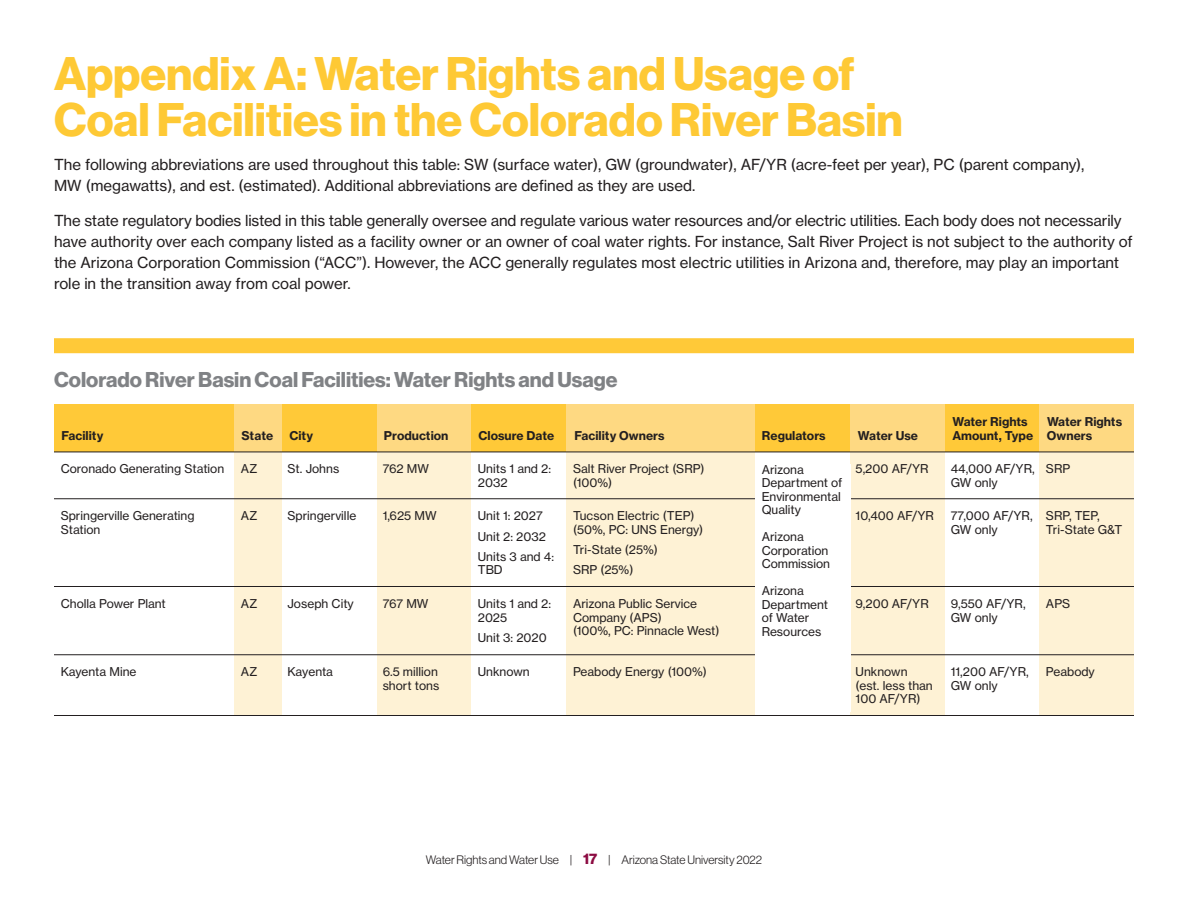
<style>
.page{position:relative;width:1188px;height:918px;background:#fff}
.page>*{position:absolute;margin:0;border:0;box-sizing:border-box;transform-origin:0 0}
.t1{font:46.05px/46px "N Haas Grotesk DS Pro 75 Bd";color:#fec935}
.t2{font:21px "N Haas Grotesk DS Pro 75 Bd";color:#808285}
.t3{font:15px/21px "N Haas Grotesk TX Pro 55 Rg";color:#231f20}
.t4{font:12px/13.5px "N Haas Grotesk TX Pro 55 Rg";color:#231f20}
.t5{font:12px "N Haas Grotesk TX Pro 75 Bd";color:#231f20}
.t6{font:12px "N Haas Grotesk DS Pro 45 Lt";color:#231f20}
.s1{font-family:"N Haas Grotesk DS Pro 75 Bd";font-size:15px;color:#8c0b42}
</style>
<div class="page">
<div style="left:234px;top:451px;width:48px;height:265px;background:#fef2d5"></div>
<div style="left:377px;top:451px;width:94px;height:264px;background:#fef2d5"></div>
<div style="left:566px;top:451px;width:189px;height:265px;background:#fef2d5"></div>
<div style="left:850px;top:451px;width:95px;height:265px;background:#fef2d5"></div>
<div style="left:1040px;top:451px;width:94px;height:265px;background:#fef2d5"></div>
<div style="left:54px;top:405px;width:1080px;height:47px;background:#ffc938"></div>
<div style="left:54px;top:338px;width:1080px;height:15px;background:#ffc938"></div>
<hr style="left:54px;top:498px;width:1080px;height:1px;background:#231f20">
<hr style="left:54px;top:586px;width:1080px;height:1px;background:#231f20">
<hr style="left:54px;top:654px;width:1080px;height:1px;background:#231f20">
<hr style="left:54px;top:715px;width:1080px;height:1px;background:#231f20">
<div style="left:755px;top:464px;width:95px;height:248px;background:#fff"></div>
<div style="left:234px;top:405px;width:48px;height:47px;background:#fed982"></div>
<div style="left:377px;top:405px;width:94px;height:47px;background:#fed982"></div>
<div style="left:566px;top:405px;width:189px;height:47px;background:#fed982"></div>
<div style="left:850px;top:405px;width:95px;height:47px;background:#fed982"></div>
<div style="left:1040px;top:405px;width:94px;height:47px;background:#fed982"></div>
<hr style="left:54px;top:452px;width:1080px;height:1px;background:#231f20">
<h1 class="t1" style="left:54px;top:51px;width:850px">Appendix A: Water Rights and Usage of<br>Coal Facilities in the Colorado River Basin</h1>
<p class="t3" style="left:54px;top:154px;width:1032px">The following abbreviations are used throughout this table: SW (surface water), GW (groundwater), AF/YR (acre-feet per year), PC (parent company),<br>MW (megawatts), and est. (estimated). Additional abbreviations are defined as they are used.</p>
<p class="t3" style="left:54px;top:210px;width:1080px">The state regulatory bodies listed in this table generally oversee and regulate various water resources and/or electric utilities. Each body does not necessarily have authority over each company listed as a facility owner or an owner of coal water rights. For instance, Salt River Project is not subject to the authority of the Arizona Corporation Commission (“ACC”). However, the ACC generally regulates most electric utilities in Arizona and, therefore, may play an important role in the transition away from coal power.</p>
<h2 class="t2" style="left:54px;top:367px;width:565px">Colorado River Basin Coal Facilities: Water Rights and Usage</h2>
<p class="t5" style="left:952px;top:414px;width:77px">Water Rights</p>
<p class="t5" style="left:1047px;top:414px;width:77px">Water Rights</p>
<p class="t5" style="left:61px;top:428px;width:43px">Facility</p>
<p class="t5" style="left:241px;top:428px;width:33px">State</p>
<p class="t5" style="left:289px;top:428px;width:25px">City</p>
<p class="t5" style="left:384px;top:428px;width:66px">Production</p>
<p class="t5" style="left:478px;top:428px;width:77px">Closure Date</p>
<p class="t5" style="left:574px;top:428px;width:92px">Facility Owners</p>
<p class="t5" style="left:762px;top:428px;width:65px">Regulators</p>
<p class="t5" style="left:858px;top:428px;width:62px">Water Use</p>
<p class="t5" style="left:952px;top:428px;width:141px">Amount, Type Owners</p>
<p class="t4" style="left:61px;top:462px;width:165px">Coronado Generating Station</p>
<p class="t4" style="left:61px;top:509px;width:135px">Springerville Generating<br>Station</p>
<p class="t4" style="left:241px;top:462px;width:18px">AZ</p>
<p class="t4" style="left:241px;top:509px;width:18px">AZ</p>
<p class="t4" style="left:288px;top:462px;width:53px">St. Johns</p>
<p class="t4" style="left:288px;top:509px;width:70px">Springerville</p>
<p class="t4" style="left:383px;top:462px;width:48px">762 MW</p>
<p class="t4" style="left:383px;top:509px;width:55px">1,625 MW</p>
<p class="t4" style="left:61px;top:597px;width:107px">Cholla Power Plant</p>
<p class="t4" style="left:241px;top:597px;width:18px">AZ</p>
<p class="t4" style="left:288px;top:597px;width:68px">Joseph City</p>
<p class="t4" style="left:383px;top:597px;width:47px">767 MW</p>
<p class="t4" style="left:61px;top:665px;width:77px">Kayenta Mine</p>
<p class="t4" style="left:241px;top:665px;width:18px">AZ</p>
<p class="t4" style="left:288px;top:665px;width:47px">Kayenta</p>
<p class="t4" style="left:383px;top:665px;width:58px">6.5 million short tons</p>
<p class="t4" style="left:478px;top:462px;width:75px">Units 1 and 2:<br>2032</p>
<p class="t4" style="left:478px;top:506px;width:78px;line-height:20.2px">Unit 1: 2027<br>Unit 2: 2032<br>Units 3 and 4:</p>
<p class="t4" style="left:478px;top:563px;width:26px">TBD</p>
<p class="t4" style="left:478px;top:597px;width:75px">Units 1 and 2:<br>2025</p>
<p class="t4" style="left:478px;top:631px;width:70px">Unit 3: 2020</p>
<p class="t4" style="left:478px;top:664px;width:53px">Unknown</p>
<p class="t4" style="left:573px;top:462px;width:133px">Salt River Project (SRP) (100%)</p>
<p class="t4" style="left:573px;top:509px;width:132px">Tucson Electric (TEP) (50%, PC: UNS Energy)</p>
<p class="t4" style="left:573px;top:540px;width:86px;line-height:20.2px">Tri-State (25%)<br>SRP (25%)</p>
<p class="t4" style="left:573px;top:597px;width:148px">Arizona Public Service<br>Company (APS)<br>(100%, PC: Pinnacle West)</p>
<p class="t4" style="left:573px;top:665px;width:136px">Peabody Energy (100%)</p>
<p class="t4" style="left:762px;top:463px;width:82px">Arizona<br>Department of<br>Environmental<br>Quality</p>
<p class="t4" style="left:762px;top:530px;width:70px">Arizona<br>Corporation<br>Commission</p>
<p class="t4" style="left:762px;top:584px;width:68px">Arizona<br>Department of Water<br>Resources</p>
<p class="t4" style="left:856px;top:462px;width:74px">5,200 AF/YR</p>
<p class="t4" style="left:856px;top:509px;width:80px">10,400 AF/YR</p>
<p class="t4" style="left:856px;top:597px;width:75px">9,200 AF/YR</p>
<p class="t4" style="left:856px;top:665px;width:79px">Unknown (est. less than<br>100 AF/YR)</p>
<p class="t4" style="left:951px;top:462px;width:86px">44,000 AF/YR,<br>GW only</p>
<p class="t4" style="left:951px;top:509px;width:83px">77,000 AF/YR,<br>GW only</p>
<p class="t4" style="left:1046px;top:462px;width:26px">SRP</p>
<p class="t4" style="left:1046px;top:509px;width:78px">SRP, TEP,<br>Tri-State G&amp;T</p>
<p class="t4" style="left:951px;top:597px;width:76px">9,550 AF/YR,<br>GW only</p>
<p class="t4" style="left:951px;top:665px;width:80px">11,200 AF/YR,<br>GW only</p>
<p class="t4" style="left:1046px;top:597px;width:26px">APS</p>
<p class="t4" style="left:1046px;top:665px;width:50px">Peabody</p>
<p class="t6" style="left:426px;top:853px;width:338px">Water Rights and Water Use | <span class="s1">17</span> | Arizona State University 2022</p>
</div>
